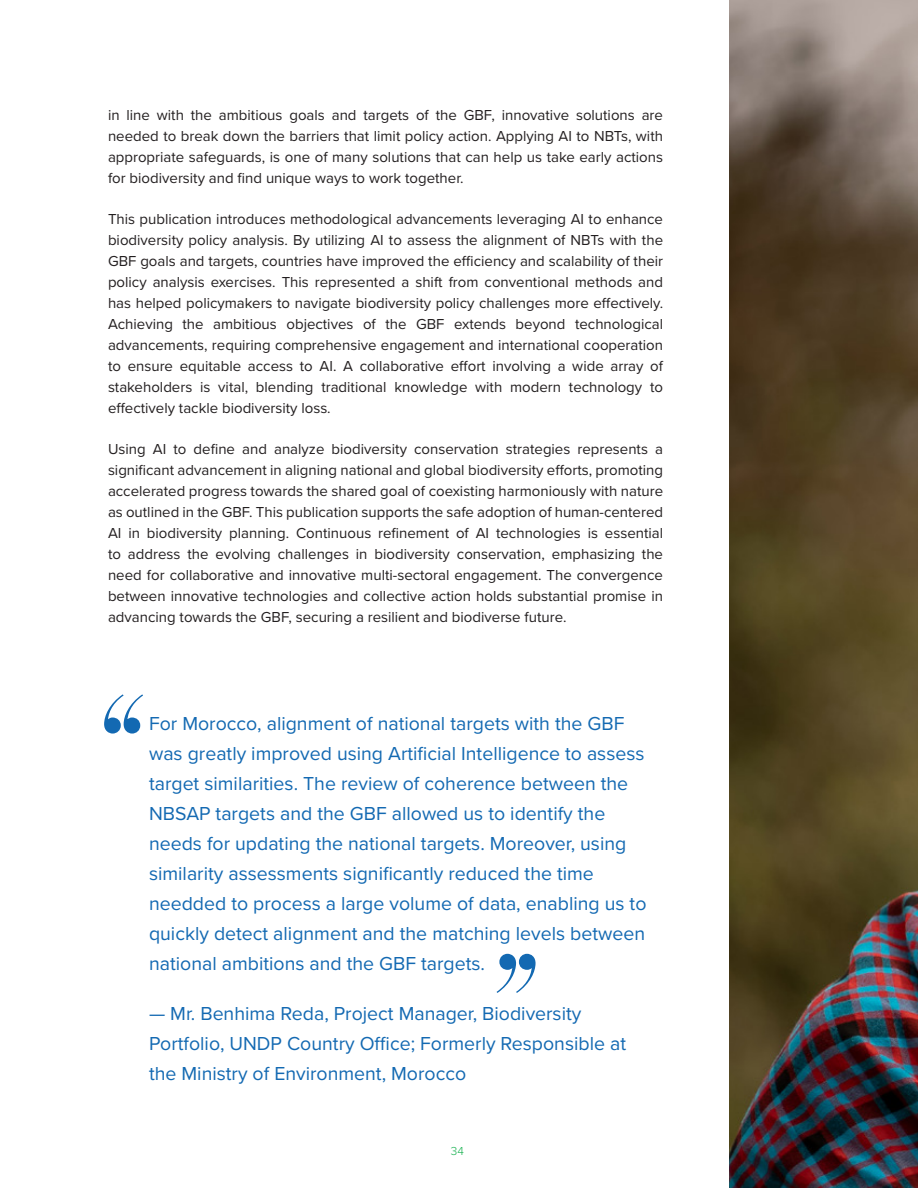
<style>
.page{position:relative;width:918px;height:1188px;background:#fff}
.page>*{position:absolute;margin:0;border:0;box-sizing:border-box;transform-origin:0 0}
.Heading_1{font:300 150px "Amandine";color:#1369b2}
.Body_Text{font:19.5px/30px "Proxima Nova";color:#1369b2}
.Body_Text-2{font:15px/21px "Proxima Nova";color:#231f20;text-align:justify}
.t1{font:300 12px "Proxima Nova";color:#11af4b}
</style>
<div class="page">
<img style="left:729px;top:0;width:189px;height:1188px">
<p class="Body_Text-2" style="left:108px;top:104px;width:557px">in line with the ambitious goals and targets of the GBF, innovative solutions are needed to break down the barriers that limit policy action. Applying AI to NBTs, with appropriate safeguards, is one of many solutions that can help us take early actions for biodiversity and find unique ways to work together.</p>
<p class="Body_Text-2" style="left:108px;top:208px;width:557px">This publication introduces methodological advancements leveraging AI to enhance biodiversity policy analysis. By utilizing AI to assess the alignment of NBTs with the GBF goals and targets, countries have improved the efficiency and scalability of their policy analysis exercises. This represented a shift from conventional methods and has helped policymakers to navigate biodiversity policy challenges more effectively.<br>Achieving the ambitious objectives of the GBF extends beyond technological advancements, requiring comprehensive engagement and international cooperation to ensure equitable access to AI. A collaborative effort involving a wide array of stakeholders is vital, blending traditional knowledge with modern technology to effectively tackle biodiversity loss.</p>
<p class="Body_Text-2" style="left:108px;top:438px;width:557px">Using AI to define and analyze biodiversity conservation strategies represents a significant advancement in aligning national and global biodiversity efforts, promoting accelerated progress towards the shared goal of coexisting harmoniously with nature as outlined in the GBF. This publication supports the safe adoption of human-centered AI in biodiversity planning. Continuous refinement of AI technologies is essential to address the evolving challenges in biodiversity conservation, emphasizing the need for collaborative and innovative multi-sectoral engagement. The convergence between innovative technologies and collective action holds substantial promise in advancing towards the GBF, securing a resilient and biodiverse future.</p>
<p class="Heading_1" style="left:104px;top:651px;width:40px">“</p>
<p class="Body_Text" style="left:149px;top:707px;width:499px">For Morocco, alignment of national targets with the GBF was greatly improved using Artificial Intelligence to assess target similarities. The review of coherence between the NBSAP targets and the GBF allowed us to identify the needs for updating the national targets. Moreover, using similarity assessments significantly reduced the time needded to process a large volume of data, enabling us to quickly detect alignment and the matching levels between national ambitions and the GBF targets.</p>
<p class="Body_Text" style="left:149px;top:998px;width:479px">— Mr. Benhima Reda, Project Manager, Biodiversity<br>Portfolio, UNDP Country Office; Formerly Responsible at the Ministry of Environment, Morocco</p>
<p class="Heading_1" style="left:497px;top:906px;width:40px">”</p>
<p class="t1" style="left:451px;top:1142px;width:15px">34</p>
</div>
